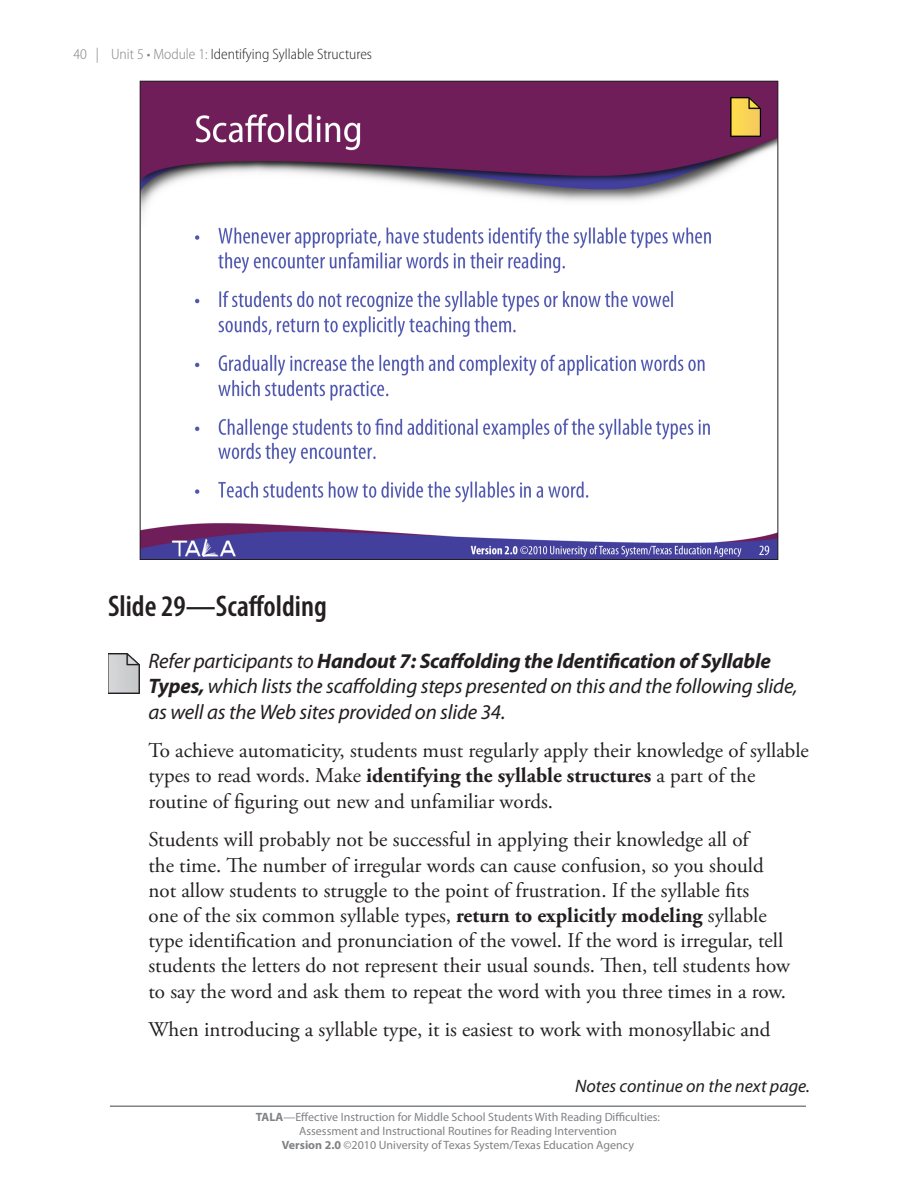
<style>
.page{position:relative;width:918px;height:1188px;background:#fff}
.page>*{position:absolute;margin:0;border:0;box-sizing:border-box;transform-origin:0 0}
.Slide_Name{font:600 condensed 30px "Myriad Pro";color:#231f20}
.Text{font:21px/25.2px "Adobe Garamond Pro";color:#231f20}
.Directive_Handout{font:italic 21px/25.2px "Myriad Pro";letter-spacing:-.01em;color:#231f20}
.Notes_Continue{font:italic 18px "Myriad Pro";color:#231f20}
.t1{font:300 semi-condensed 15px "Myriad Pro";color:#231f20}
.t2{font:12px/14.4px "Myriad Pro";color:#808285;text-align:center}
.s1{color:#808285}
.s2{font-weight:700}
</style>
<div class="page">
<hr style="left:110px;top:1106px;width:696px;height:1px;background:#808285">
<img style="left:142px;top:83px;width:634px;height:475px">
<img style="left:108px;top:653px;width:31px;height:40px">
<p class="t1" style="left:74px;top:46px;width:300px"><span class="s1">40 | Unit 5 • Module 1:</span> Identifying Syllable Structures</p>
<p class="Slide_Name" style="left:108px;top:587px;width:220px">Slide 29—Scaffolding</p>
<p class="Directive_Handout" style="left:148px;top:649px;width:650px">Refer participants to <span class="s2">Handout 7: Scaffolding the Identification of Syllable<br>Types,</span> which lists the scaffolding steps presented on this and the following slide, as well as the Web sites provided on slide 34.</p>
<p class="Text" style="left:148px;top:739px;width:662px">To achieve automaticity, students must regularly apply their knowledge of syllable types to read words. Make <span class="s2">identifying the syllable structures</span> a part of the routine of figuring out new and unfamiliar words.</p>
<p class="Text" style="left:148px;top:828px;width:643px">Students will probably not be successful in applying their knowledge all of<br>the time. The number of irregular words can cause confusion, so you should not allow students to struggle to the point of frustration. If the syllable fits<br>one of the six common syllable types, <span class="s2">return to explicitly modeling</span> syllable type identification and pronunciation of the vowel. If the word is irregular, tell students the letters do not represent their usual sounds. Then, tell students how to say the word and ask them to repeat the word with you three times in a row.</p>
<p class="Text" style="left:148px;top:1018px;width:624px">When introducing a syllable type, it is easiest to work with monosyllabic and</p>
<p class="Notes_Continue" style="left:575px;top:1076px;width:236px">Notes continue on the next page.</p>
<p class="t2" style="left:256px;top:1110px;width:406px"><span class="s2">TALA</span>—Effective Instruction for Middle School Students With Reading Difficulties:<br>Assessment and Instructional Routines for Reading Intervention<br><span class="s2">Version 2.0</span> ©2010 University of Texas System/Texas Education Agency</p>
</div>
